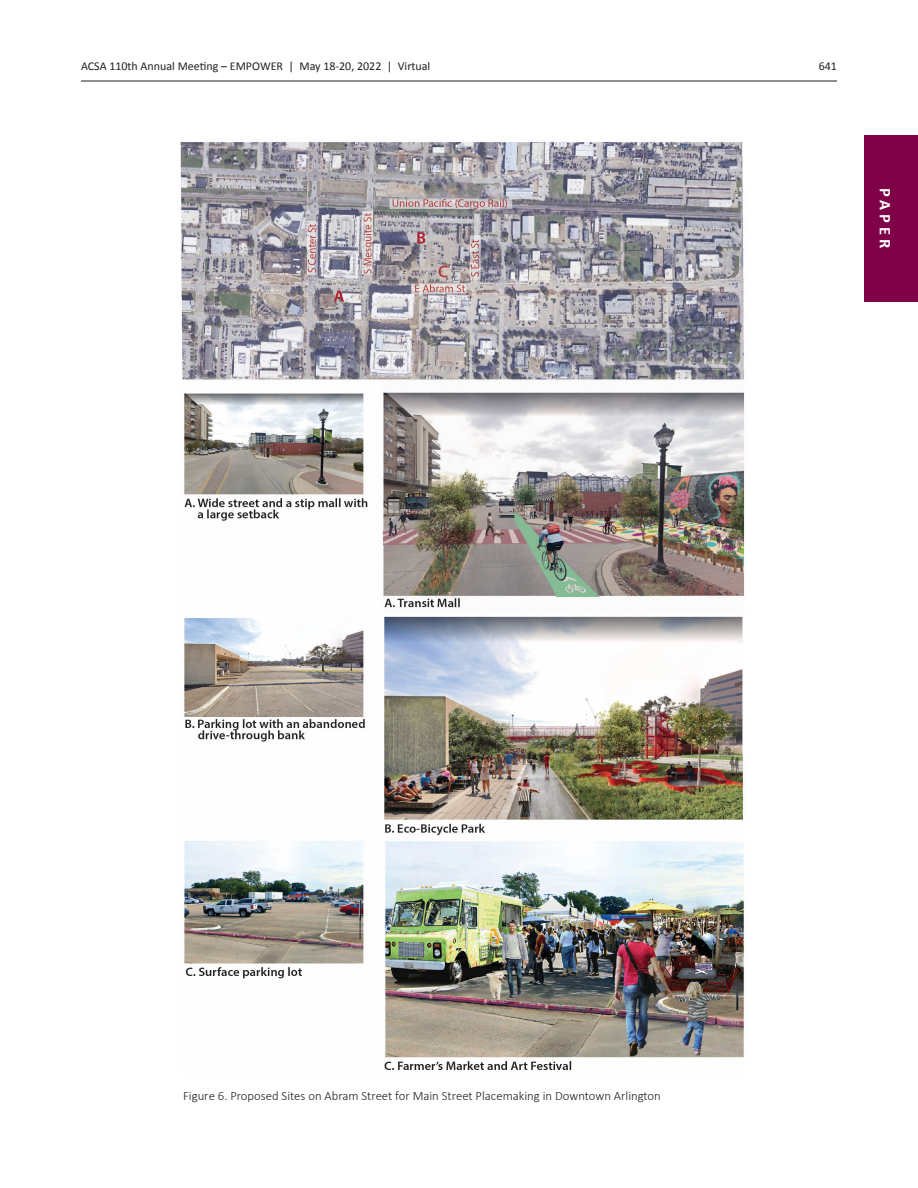
<style>
.page{position:relative;width:918px;height:1188px;background:#fff}
.page>*{position:absolute;margin:0;border:0;box-sizing:border-box;transform-origin:0 0}
.t1{font:700 16.5px "Calibri";letter-spacing:.235em;color:#fff}
._07_Caption_Text{font:300 12.75px "Calibri";color:#231f20}
.t2{font:12px "Calibri";color:#231f20}
</style>
<div class="page">
<hr style="left:81px;top:81px;width:756px;height:1px;background:#231f20">
<div style="left:864px;top:135px;width:54px;height:166px;background:#7f0147"></div>
<img style="left:180px;top:142px;width:565px;height:928px">
<p class="t2" style="left:81px;top:57px;width:351px">ACSA 110th Annual Meeting – EMPOWER | May 18-20, 2022 | Virtual</p>
<p class="t2" style="left:819px;top:57px;width:20px">641</p>
<p class="t1" style="left:897px;top:188px;width:61px;rotate:90deg">PAPER</p>
<p class="_07_Caption_Text" style="left:183px;top:1088px;width:479px">Figure 6. Proposed Sites on Abram Street for Main Street Placemaking in Downtown Arlington</p>
</div>
